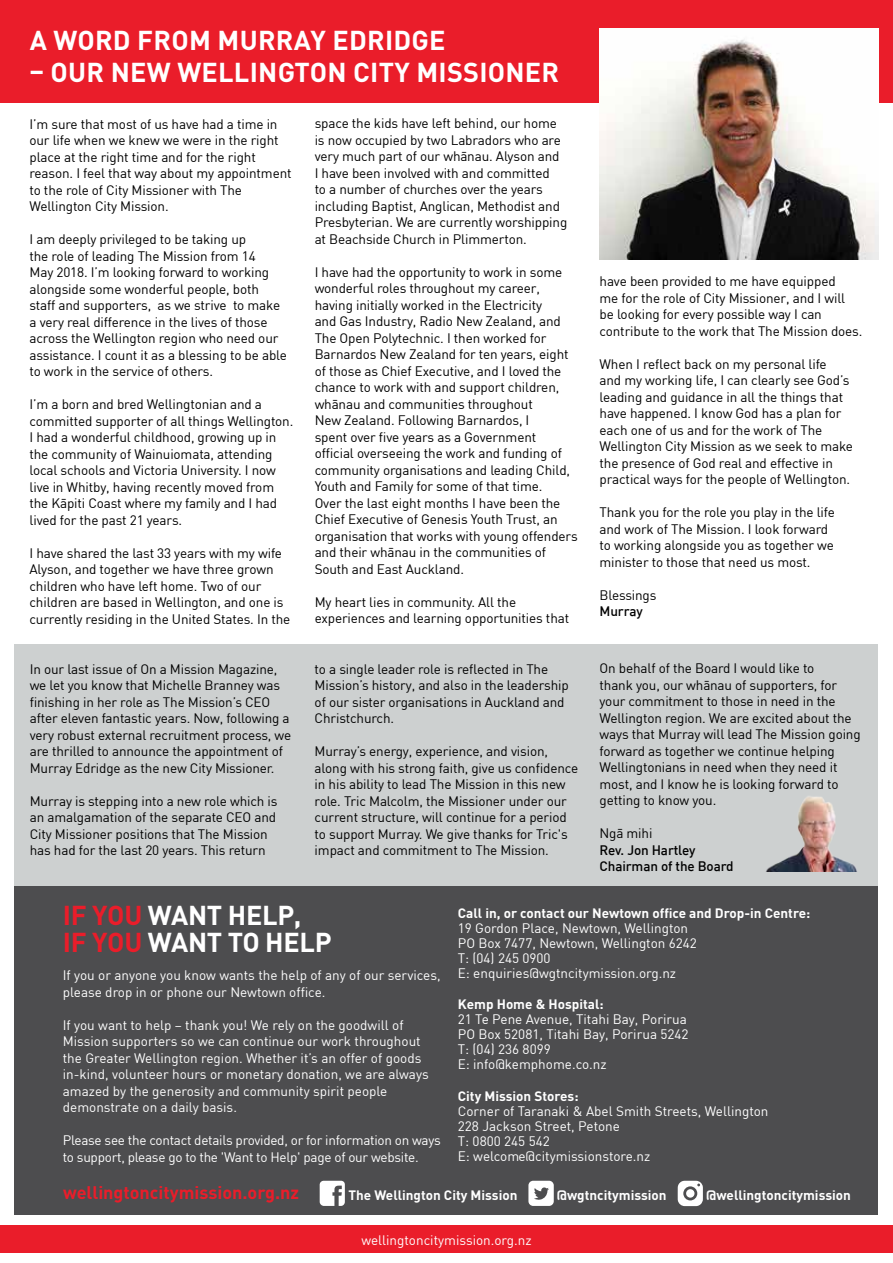
<style>
.page{position:relative;width:893px;height:1263px;background:#fff}
.page>*{position:absolute;margin:0;border:0;box-sizing:border-box;transform-origin:0 0}
.t1{font:700 27px "DIN Pro";letter-spacing:.01em;color:#fff}
.t2{font:700 27px/27px "DIN Pro";letter-spacing:-.01em;color:#fff}
.t3{font:700 18px "DIN Pro";color:#ea1d2a}
.t4{font:13.5px/16.5px "DIN";letter-spacing:-.01em;color:#000}
.t5{font:13.5px/15px "DIN";color:#fff}
.t6{font:700 13.5px "DIN Pro";color:#fff}
.t7{font:13.5px/16.5px "DIN";letter-spacing:-.02em;color:#fff}
.t8{font:500 13.5px/16.5px "DIN";letter-spacing:-.01em;color:#000}
.s1{color:#ea1d2a}
</style>
<div class="page">
<div style="left:15px;top:644px;width:863px;height:241px;background:#cdd0d0"></div>
<div style="left:0;top:1225px;width:893px;height:27px;background:#ea1d2a"></div>
<div style="left:0;top:0;width:893px;height:102px;background:#ea1d2a"></div>
<img style="left:600px;top:29px;width:278px;height:231px">
<div style="left:15px;top:886px;width:863px;height:328px;background:#4d4d4f"></div>
<svg style="left:320px;top:1181px;width:25px;height:25px"></svg>
<svg style="left:528px;top:1181px;width:26px;height:25px"></svg>
<svg style="left:678px;top:1181px;width:25px;height:25px"></svg>
<div style="left:686px;top:1189px;width:8px;height:9px;background:#fff;border-radius:50%"></div>
<img style="left:766px;top:796px;width:91px;height:76px">
<h1 class="t1" style="left:30px;top:22px;width:417px">A WORD FROM MURRAY EDRIDGE</h1>
<h1 class="t1" style="left:30px;top:54px;width:531px">– OUR NEW WELLINGTON CITY MISSIONER</h1>
<p class="t4" style="left:30px;top:115px;width:264px">I’m sure that most of us have had a time in our life when we knew we were in the right place at the right time and for the right reason. I feel that way about my appointment to the role of City Missioner with The Wellington City Mission.</p>
<p class="t4" style="left:30px;top:231px;width:259px">I am deeply privileged to be taking up<br>the role of leading The Mission from 14<br>May 2018. I’m looking forward to working alongside some wonderful people, both staff and supporters, as we strive to make a very real difference in the lives of those across the Wellington region who need our assistance. I count it as a blessing to be able to work in the service of others.</p>
<p class="t4" style="left:30px;top:396px;width:265px">I’m a born and bred Wellingtonian and a committed supporter of all things Wellington.<br>I had a wonderful childhood, growing up in the community of Wainuiomata, attending local schools and Victoria University. I now live in Whitby, having recently moved from the Ka¯piti Coast where my family and I had lived for the past 21 years.</p>
<p class="t4" style="left:30px;top:544px;width:262px">I have shared the last 33 years with my wife Alyson, and together we have three grown children who have left home. Two of our children are based in Wellington, and one is currently residing in the United States. In the</p>
<p class="t4" style="left:315px;top:115px;width:254px">space the kids have left behind, our home is now occupied by two Labradors who are very much part of our wha¯nau. Alyson and<br>I have been involved with and committed<br>to a number of churches over the years including Baptist, Anglican, Methodist and Presbyterian. We are currently worshipping at Beachside Church in Plimmerton.</p>
<p class="t4" style="left:315px;top:264px;width:265px">I have had the opportunity to work in some wonderful roles throughout my career, having initially worked in the Electricity<br>and Gas Industry, Radio New Zealand, and The Open Polytechnic. I then worked for Barnardos New Zealand for ten years, eight of those as Chief Executive, and I loved the chance to work with and support children, wha¯nau and communities throughout<br>New Zealand. Following Barnardos, I<br>spent over five years as a Government official overseeing the work and funding of community organisations and leading Child, Youth and Family for some of that time.<br>Over the last eight months I have been the Chief Executive of Genesis Youth Trust, an organisation that works with young offenders and their wha¯nau in the communities of South and East Auckland.</p>
<p class="t4" style="left:315px;top:593px;width:256px">My heart lies in community. All the experiences and learning opportunities that</p>
<p class="t4" style="left:30px;top:660px;width:263px">In our last issue of On a Mission Magazine, we let you know that Michelle Branney was finishing in her role as The Mission’s CEO after eleven fantastic years. Now, following a very robust external recruitment process, we are thrilled to announce the appointment of Murray Edridge as the new City Missioner.</p>
<p class="t4" style="left:30px;top:792px;width:249px">Murray is stepping into a new role which is an amalgamation of the separate CEO and City Missioner positions that The Mission has had for the last 20 years. This return</p>
<p class="t4" style="left:315px;top:660px;width:256px">to a single leader role is reflected in The Mission’s history, and also in the leadership of our sister organisations in Auckland and Christchurch.</p>
<p class="t4" style="left:315px;top:743px;width:265px">Murray’s energy, experience, and vision, along with his strong faith, give us confidence in his ability to lead The Mission in this new role. Tric Malcolm, the Missioner under our current structure, will continue for a period to support Murray. We give thanks for Tric's impact and commitment to The Mission.</p>
<p class="t4" style="left:600px;top:273px;width:264px">have been provided to me have equipped<br>me for the role of City Missioner, and I will be looking for every possible way I can contribute to the work that The Mission does.</p>
<p class="t4" style="left:600px;top:355px;width:255px">When I reflect back on my personal life<br>and my working life, I can clearly see God’s leading and guidance in all the things that have happened. I know God has a plan for each one of us and for the work of The Wellington City Mission as we seek to make the presence of God real and effective in practical ways for the people of Wellington.</p>
<p class="t4" style="left:600px;top:504px;width:237px">Thank you for the role you play in the life and work of The Mission. I look forward to working alongside you as together we minister to those that need us most.</p>
<p class="t4" style="left:600px;top:586px;width:58px">Blessings</p>
<p class="t8" style="left:600px;top:602px;width:45px">Murray</p>
<p class="t4" style="left:600px;top:660px;width:263px">On behalf of the Board I would like to<br>thank you, our wha¯nau of supporters, for your commitment to those in need in the Wellington region. We are excited about the ways that Murray will lead The Mission going forward as together we continue helping Wellingtonians in need when they need it most, and I know he is looking forward to getting to know you.</p>
<p class="t4" style="left:600px;top:825px;width:54px">Nga¯ mihi</p>
<p class="t8" style="left:600px;top:841px;width:135px">Rev. Jon Hartley<br>Chairman of the Board</p>
<h1 class="t2" style="left:63px;top:901px;width:270px"><span class="s1">IF YOU</span> WANT HELP,<br><span class="s1">IF YOU</span> WANT TO HELP</h1>
<p class="t6" style="left:458px;top:904px;width:354px">Call in, or contact our Newtown office and Drop-in Centre:</p>
<p class="t5" style="left:458px;top:920px;width:241px">19 Gordon Place, Newtown, Wellington<br>PO Box 7477, Newtown, Wellington 6242<br>T: (04) 245 0900<br>E: enquiries@wgtncitymission.org.nz</p>
<p class="t6" style="left:458px;top:995px;width:147px">Kemp Home &amp; Hospital:</p>
<p class="t5" style="left:458px;top:1012px;width:232px">21 Te Pene Avenue, Titahi Bay, Porirua<br>PO Box 52081, Titahi Bay, Porirua 5242<br>T: (04) 236 8099<br>E: info@kemphome.co.nz</p>
<p class="t6" style="left:458px;top:1087px;width:122px">City Mission Stores:</p>
<p class="t5" style="left:458px;top:1103px;width:312px">Corner of Taranaki &amp; Abel Smith Streets, Wellington<br>228 Jackson Street, Petone<br>T: 0800 245 542<br>E: welcome@citymissionstore.nz</p>
<p class="t6" style="left:349px;top:1186px;width:170px">The Wellington City Mission</p>
<p class="t6" style="left:557px;top:1186px;width:111px">@wgtncitymission</p>
<p class="t6" style="left:706px;top:1186px;width:146px">@wellingtoncitymission</p>
<p class="t5" style="left:63px;top:967px;width:379px;line-height:16.5px">If you or anyone you know wants the help of any of our services, please drop in or phone our Newtown office.</p>
<p class="t5" style="left:63px;top:1016px;width:367px;line-height:16.5px">If you want to help – thank you! We rely on the goodwill of Mission supporters so we can continue our work throughout the Greater Wellington region. Whether it’s an offer of goods in-kind, volunteer hours or monetary donation, we are always amazed by the generosity and community spirit people demonstrate on a daily basis.</p>
<p class="t7" style="left:63px;top:1132px;width:380px">Please see the contact details provided, or for information on ways to support, please go to the 'Want to Help' page of our website.</p>
<h2 class="t3" style="left:63px;top:1180px;width:237px">wellingtoncitymission.org.nz</h2>
<p class="t5" style="left:361px;top:1232px;width:172px">wellingtoncitymission.org.nz</p>
</div>
